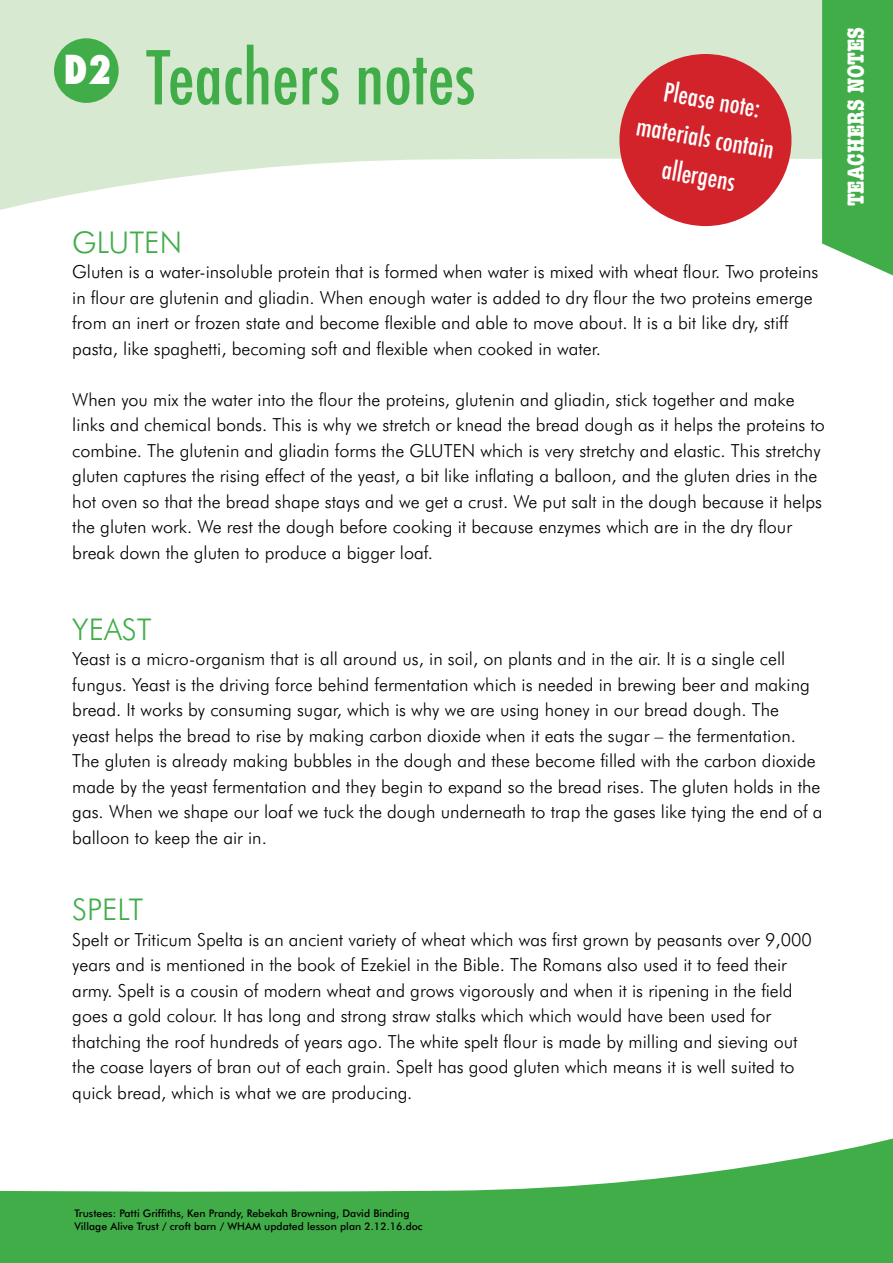
<style>
.page{position:relative;width:893px;height:1263px;background:#fff}
.page>*{position:absolute;margin:0;border:0;box-sizing:border-box;transform-origin:0 0}
.t1{font:500 condensed 72px "Futura";color:#41ad49}
.t2{font:800 condensed 39px "Futura";color:#fff}
.t3{font:300 30px "Futura BT";color:#41ad49}
.t4{font:500 condensed 25.5px/38.2px "Futura";color:#fff;text-align:center}
.t5{font:700 condensed 24px "American Typewriter";color:#fff}
.t6{font:300 18px/25.5px "Futura BT";color:#000}
.t7{font:500 10.5px/12.6px "Futura BT";color:#000}
</style>
<div class="page">
<svg style="left:0;top:0;width:822px;height:217px;fill:#d8e9d2"></svg>
<svg style="left:0;top:1138px;width:893px;height:125px;fill:#41ad49"></svg>
<div style="left:619px;top:54px;width:172px;height:172px;background:#d2232a;border-radius:50%"></div>
<svg style="left:822px;top:0;width:71px;height:275px;background:#4bb153"></svg>
<div style="left:54px;top:38px;width:65px;height:65px;background:#41ad49;border-radius:50%"></div>
<h2 class="t2" style="left:64px;top:43px;width:49px">D2</h2>
<h1 class="t1" style="left:146px;top:32px;width:331px">Teachers notes</h1>
<h3 class="t4" style="left:647px;top:69px;width:141px;rotate:10deg">Please note: materials contain allergens</h3>
<h3 class="t3" style="left:72px;top:224px;width:111px">GLUTEN</h3>
<p class="t6" style="left:72px;top:259px;width:748px">Gluten is a water-insoluble protein that is formed when water is mixed with wheat flour. Two proteins in flour are glutenin and gliadin. When enough water is added to dry flour the two proteins emerge from an inert or frozen state and become flexible and able to move about. It is a bit like dry, stiff pasta, like spaghetti, becoming soft and flexible when cooked in water.</p>
<p class="t6" style="left:72px;top:386px;width:754px">When you mix the water into the flour the proteins, glutenin and gliadin, stick together and make links and chemical bonds. This is why we stretch or knead the bread dough as it helps the proteins to combine. The glutenin and gliadin forms the GLUTEN which is very stretchy and elastic. This stretchy gluten captures the rising effect of the yeast, a bit like inflating a balloon, and the gluten dries in the hot oven so that the bread shape stays and we get a crust. We put salt in the dough because it helps the gluten work. We rest the dough before cooking it because enzymes which are in the dry flour break down the gluten to produce a bigger loaf.</p>
<h3 class="t3" style="left:72px;top:611px;width:81px">YEAST</h3>
<p class="t6" style="left:72px;top:646px;width:752px">Yeast is a micro-organism that is all around us, in soil, on plants and in the air. It is a single cell fungus. Yeast is the driving force behind fermentation which is needed in brewing beer and making bread. It works by consuming sugar, which is why we are using honey in our bread dough. The<br>yeast helps the bread to rise by making carbon dioxide when it eats the sugar – the fermentation.<br>The gluten is already making bubbles in the dough and these become filled with the carbon dioxide made by the yeast fermentation and they begin to expand so the bread rises. The gluten holds in the gas. When we shape our loaf we tuck the dough underneath to trap the gases like tying the end of a balloon to keep the air in.</p>
<h3 class="t3" style="left:72px;top:891px;width:72px">SPELT</h3>
<p class="t6" style="left:72px;top:926px;width:741px">Spelt or Triticum Spelta is an ancient variety of wheat which was first grown by peasants over 9,000 years and is mentioned in the book of Ezekiel in the Bible. The Romans also used it to feed their army. Spelt is a cousin of modern wheat and grows vigorously and when it is ripening in the field goes a gold colour. It has long and strong straw stalks which which would have been used for thatching the roof hundreds of years ago. The white spelt flour is made by milling and sieving out the coase layers of bran out of each grain. Spelt has good gluten which means it is well suited to quick bread, which is what we are producing.</p>
<h3 class="t5" style="left:837px;top:206px;width:181px;rotate:-90deg">TEACHERS NOTES</h3>
<p class="t7" style="left:74px;top:1207px;width:350px">Trustees: Patti Griffiths, Ken Prandy, Rebekah Browning, David Binding<br>Village Alive Trust / croft barn / WHAM updated lesson plan 2.12.16.doc</p>
</div>
